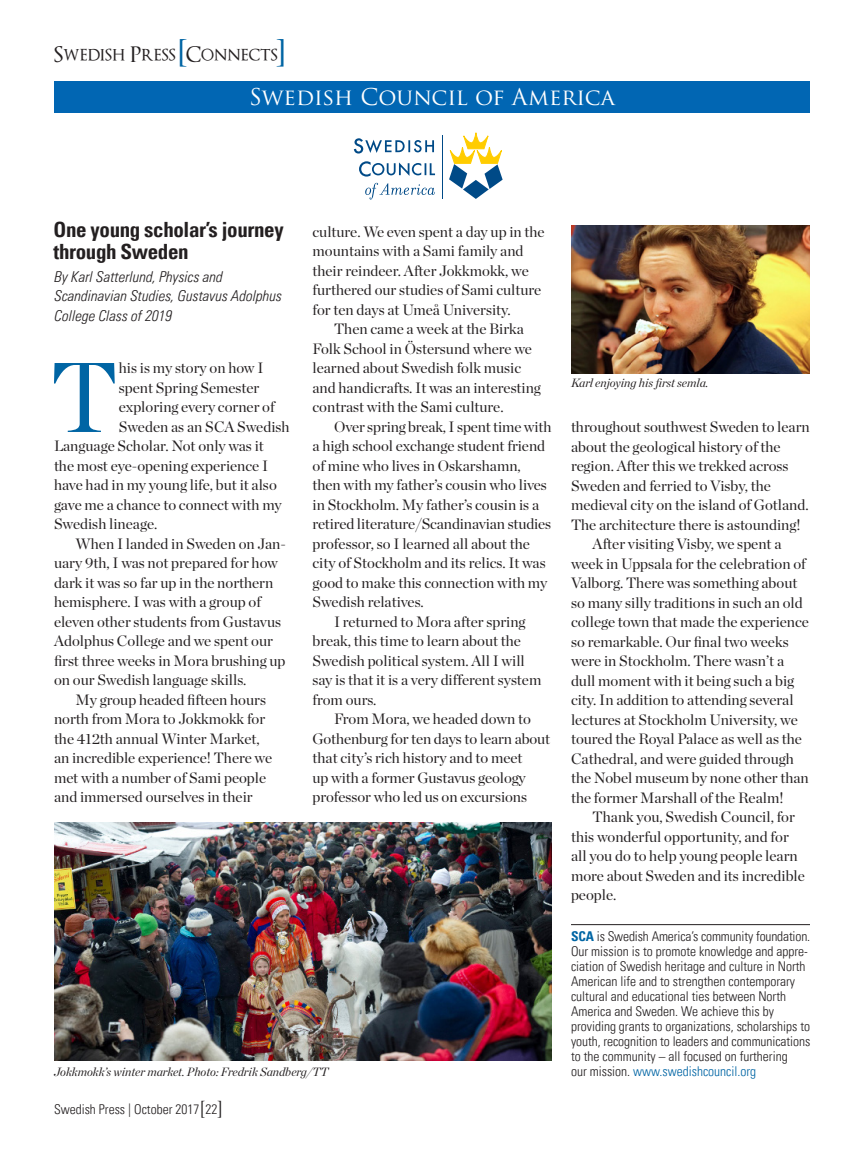
<style>
.page{position:relative;width:864px;height:1161px;background:#fff}
.page>*{position:absolute;margin:0;border:0;box-sizing:border-box;transform-origin:0 0}
.t1{font:99px "Chronicle Display";color:#0065a4}
.t2{font:39px "Optimus Princeps";color:#0065a4}
.t3{font:24px "Optimus Princeps";color:#231f20;scale:.83 1}
.t4{font:22.5px "Trajan Pro";color:#fff}
.t5{font:700 condensed 21px/22.5px "Univers LT Pro";letter-spacing:-.02em;color:#231f20}
.t6{font:21px "Optimus Princeps";letter-spacing:.005em;color:#231f20}
.t7{font:15px/19.5px "Chronicle Display";color:#231f20}
.t8{font:italic 300 condensed 15px/19.5px "Univers LT Pro";color:#231f20}
.t9{font:300 condensed 13.5px/15px "Univers LT Pro";color:#231f20}
.t10{font:300 condensed 13.5px "Univers LT Pro";color:#0065a4}
.t11{font:italic 12px "Chronicle Display";color:#231f20}
.s1{font-weight:700;color:#0065a4}
.s2{color:#231f20}
</style>
<div class="page">
<div style="left:54px;top:81px;width:756px;height:32px;background:#0166b3"></div>
<svg style="left:354px;top:138px;width:80px;height:16px"></svg>
<hr style="left:442px;top:135px;width:1px;height:64px;background:#004a87">
<svg style="left:359px;top:161px;width:76px;height:16px"></svg>
<svg style="left:449px;top:133px;width:54px;height:66px"></svg>
<svg style="left:365px;top:183px;width:70px;height:17px"></svg>
<hr style="left:571px;top:924px;width:239px;height:1px;background:#231f20">
<img style="left:571px;top:225px;width:239px;height:149px">
<img style="left:54px;top:822px;width:497px;height:239px">
<p class="t2" style="left:179px;top:33px;width:10px">[</p>
<p class="t2" style="left:276px;top:33px;width:10px">]</p>
<p class="t4" style="left:249px;top:83px;width:367px">Swedish Council of America</p>
<p class="t6" style="left:54px;top:44px;width:225px">Swedish Press Connects</p>
<p class="t5" style="left:54px;top:218px;width:232px">One young scholar’s journey through Sweden</p>
<p class="t8" style="left:54px;top:266px;width:229px">By Karl Satterlund, Physics and<br>Scandinavian Studies, Gustavus Adolphus<br>College Class of 2019</p>
<p class="t1" style="left:51px;top:337px;width:69px">T</p>
<p class="t7" style="left:119px;top:358px;width:172px">his is my story on how I spent Spring Semester exploring every corner of<br>Sweden as an SCA Swedish</p>
<p class="t7" style="left:54px;top:436px;width:229px">Language Scholar. Not only was it the most eye-opening experience I have had in my young life, but it also gave me a chance to connect with my<br>Swedish lineage.</p>
<p class="t7" style="left:54px;top:534px;width:233px;text-indent:22px">When I landed in Sweden on Jan&shy;uary 9th, I was not prepared for how dark it was so far up in the northern</p>
<p class="t7" style="left:54px;top:592px;width:233px">hemisphere. I was with a group of eleven other students from Gustavus Adolphus College and we spent our first three weeks in Mora brushing up on our Swedish language skills.</p>
<p class="t7" style="left:54px;top:690px;width:220px;text-indent:22px">My group headed fifteen hours north from Mora to Jokkmokk for the 412th annual Winter Market, an incredible experience! There we met with a number of Sami people and immersed ourselves in their</p>
<p class="t7" style="left:313px;top:222px;width:234px">culture. We even spent a day up in the mountains with a Sami family and their reindeer. After Jokkmokk, we furthered our studies of Sami culture for ten days at Umeå University.</p>
<p class="t7" style="left:313px;top:319px;width:230px;text-indent:22px">Then came a week at the Birka<br>Folk School in Östersund where we learned about Swedish folk music and handicrafts. It was an interesting contrast with the Sami culture.</p>
<p class="t7" style="left:334px;top:417px;width:219px">Over spring break, I spent time with</p>
<p class="t7" style="left:313px;top:436px;width:240px">a high school exchange student friend of mine who lives in Oskarshamn, then with my father’s cousin who lives in Stockholm. My father’s cousin is a retired literature/Scandinavian studies</p>
<p class="t7" style="left:313px;top:534px;width:236px">professor, so I learned all about the city of Stockholm and its relics. It was good to make this connection with my<br>Swedish relatives.</p>
<p class="t7" style="left:313px;top:612px;width:230px;text-indent:22px">I returned to Mora after spring break, this time to learn about the<br>Swedish political system. All I will say is that it is a very different system from ours.</p>
<p class="t7" style="left:334px;top:709px;width:198px">From Mora, we headed down to</p>
<p class="t7" style="left:313px;top:729px;width:239px">Gothenburg for ten days to learn about</p>
<p class="t7" style="left:313px;top:748px;width:216px">that city’s rich history and to meet up with a former Gustavus geology professor who led us on excursions</p>
<p class="t11" style="left:54px;top:1064px;width:276px">Jokkmokk’s winter market. Photo: Fredrik Sandberg/TT</p>
<p class="t3" style="left:201px;top:1097px;width:7px">[</p>
<p class="t3" style="left:217px;top:1097px;width:7px">]</p>
<p class="t9" style="left:54px;top:1101px;width:165px">Swedish Press | October 2017 22</p>
<p class="t11" style="left:571px;top:376px;width:139px">Karl enjoying his first semla.</p>
<p class="t7" style="left:571px;top:417px;width:240px">throughout southwest Sweden to learn</p>
<p class="t7" style="left:571px;top:436px;width:219px">about the geological history of the region. After this we trekked across<br>Sweden and ferried to Visby, the</p>
<p class="t7" style="left:571px;top:495px;width:239px">medieval city on the island of Gotland.</p>
<p class="t7" style="left:571px;top:514px;width:231px">The architecture there is astounding!</p>
<p class="t7" style="left:571px;top:534px;width:239px;text-indent:22px">After visiting Visby, we spent a week in Uppsala for the celebration of Valborg. There was something about so many silly traditions in such an old college town that made the experience so remarkable. Our final two weeks were in Stockholm. There wasn’t a dull moment with it being such a big city. In addition to attending several lectures at Stockholm University, we toured the Royal Palace as well as the Cathedral, and were guided through the Nobel museum by none other than the former Marshall of the Realm!</p>
<p class="t7" style="left:571px;top:807px;width:235px;text-indent:22px">Thank you, Swedish Council, for this wonderful opportunity, and for all you do to help young people learn more about Sweden and its incredible people.</p>
<p class="t9" style="left:571px;top:928px;width:241px"><span class="s1">SCA</span> is Swedish America’s community foundation.</p>
<p class="t9" style="left:571px;top:943px;width:238px">Our mission is to promote knowledge and appre-</p>
<p class="t9" style="left:571px;top:958px;width:236px">ciation of Swedish heritage and culture in North American life and to strengthen contemporary cultural and educational ties between North America and Sweden. We achieve this by</p>
<p class="t9" style="left:571px;top:1018px;width:241px;text-align:justify">providing grants to organizations, scholarships to youth, recognition to leaders and communications to the community – all focused on furthering</p>
<p class="t10" style="left:571px;top:1062px;width:187px"><span class="s2">our mission.</span> www.swedishcouncil.org</p>
</div>
